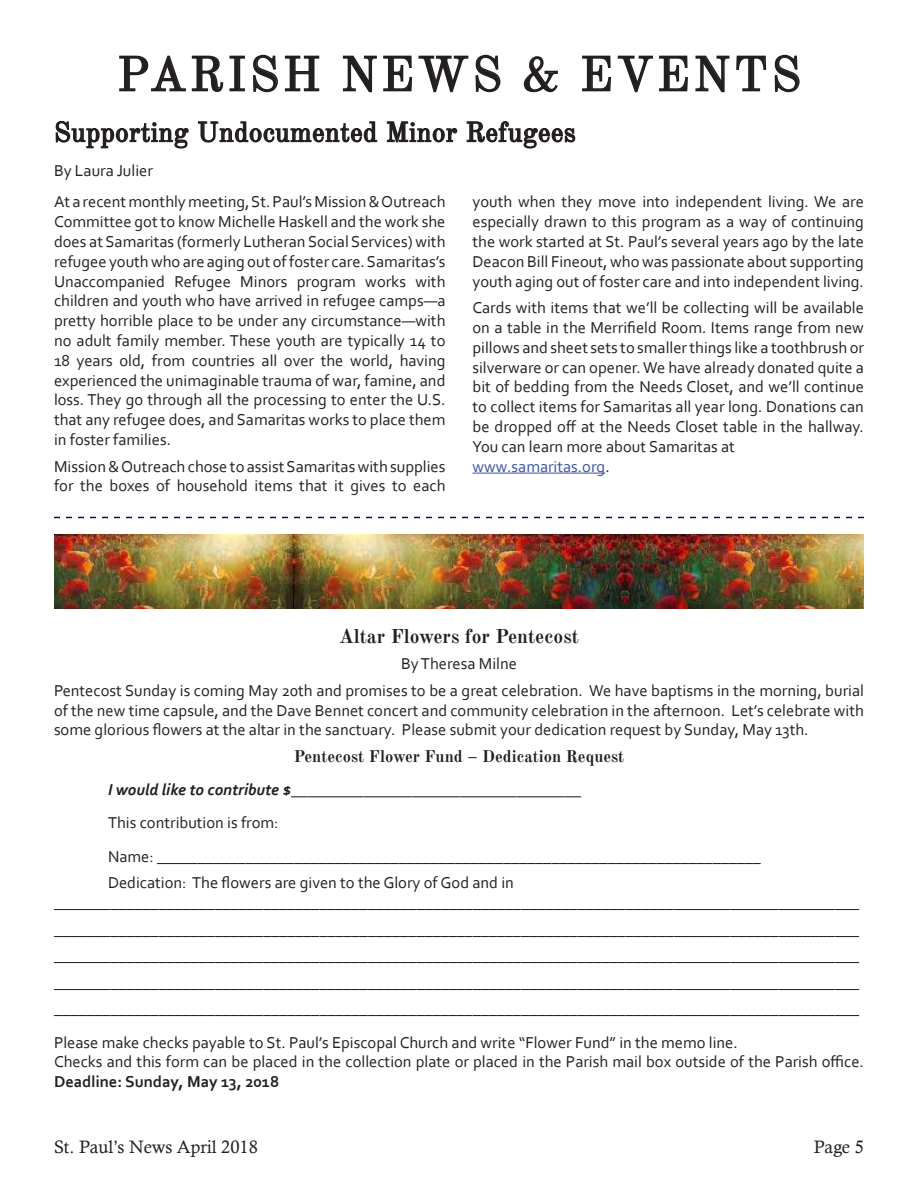
<style>
.page{position:relative;width:918px;height:1188px;background:#fff}
.page>*{position:absolute;margin:0;border:0;box-sizing:border-box;transform-origin:0 0}
.t1{font:48px "Old Standard TT";letter-spacing:.07em;color:#231f20}
.t2{font:27px "Old Standard TT";letter-spacing:.02em;color:#231f20}
.Paragraph_Style_2{font:700 19.5px "Old Standard TT";color:#231f20}
.t3{font:18px "Calisto";color:#231f20}
.Paragraph_Style_2-2{font:16.5px/19.8px "Corbel";color:#231f20;text-align:justify}
.Paragraph_Style_2-3{font:italic 700 16.5px "Corbel";color:#231f20}
.Paragraph_Style_2-4{font:700 16.5px "Old Standard TT";color:#231f20}
.Paragraph_Style_2-5{font:16.5px "Corbel";color:#3953a4}
.s1{color:#231f20}
.s2{font-weight:700}
</style>
<div class="page">
<svg style="left:119px;top:55px;width:126px;height:37px"></svg>
<svg style="left:253px;top:54px;width:67px;height:39px"></svg>
<svg style="left:342px;top:55px;width:127px;height:38px"></svg>
<svg style="left:475px;top:54px;width:26px;height:39px"></svg>
<svg style="left:523px;top:56px;width:35px;height:37px"></svg>
<svg style="left:582px;top:55px;width:106px;height:38px"></svg>
<svg style="left:695px;top:55px;width:35px;height:38px"></svg>
<svg style="left:736px;top:55px;width:31px;height:37px"></svg>
<svg style="left:774px;top:54px;width:26px;height:39px"></svg>
<svg style="left:55px;top:120px;width:134px;height:29px"></svg>
<svg style="left:197px;top:121px;width:181px;height:22px"></svg>
<svg style="left:386px;top:121px;width:72px;height:22px"></svg>
<svg style="left:466px;top:121px;width:110px;height:28px"></svg>
<hr style="left:472px;top:473px;width:133px;height:1px;background:#3953a4">
<img style="left:54px;top:535px;width:810px;height:74px">
<svg style="left:54px;top:517px;width:810px;height:1px"></svg>
<p class="t1" style="left:117px;top:45px;width:685px">PARISH NEWS &amp; EVENTS</p>
<p class="t2" style="left:54px;top:116px;width:523px">Supporting Undocumented Minor Refugees</p>
<p class="Paragraph_Style_2-2" style="left:54px;top:161px;width:100px">By Laura Julier</p>
<p class="Paragraph_Style_2-2" style="left:54px;top:192px;width:393px">At a recent monthly meeting, St. Paul’s Mission &amp; Outreach Committee got to know Michelle Haskell and the work she does at Samaritas (formerly Lutheran Social Services) with refugee youth who are aging out of foster care. Samaritas’s Unaccompanied Refugee Minors program works with children and youth who have arrived in refugee camps—a pretty horrible place to be under any circumstance—with no adult family member. These youth are typically 14 to 18 years old, from countries all over the world, having experienced the unimaginable trauma of war, famine, and loss. They go through all the processing to enter the U.S. that any refugee does, and Samaritas works to place them in foster families.</p>
<p class="Paragraph_Style_2-2" style="left:54px;top:456px;width:393px">Mission &amp; Outreach chose to assist Samaritas with supplies for the boxes of household items that it gives to each</p>
<p class="Paragraph_Style_2-2" style="left:472px;top:192px;width:393px">youth when they move into independent living. We are especially drawn to this program as a way of continuing the work started at St. Paul’s several years ago by the late Deacon Bill Fineout, who was passionate about supporting youth aging out of foster care and into independent living.</p>
<p class="Paragraph_Style_2-2" style="left:472px;top:297px;width:393px">Cards with items that we’ll be collecting will be available on a table in the Merrifield Room. Items range from new pillows and sheet sets to smaller things like a toothbrush or silverware or can opener. We have already donated quite a bit of bedding from the Needs Closet, and we’ll continue to collect items for Samaritas all year long. Donations can be dropped off at the Needs Closet table in the hallway.<br>You can learn more about Samaritas at</p>
<p class="Paragraph_Style_2-5" style="left:472px;top:456px;width:139px">www.samaritas.org<span class="s1">.</span></p>
<p class="Paragraph_Style_2" style="left:339px;top:624px;width:241px">Altar Flowers for Pentecost</p>
<p class="Paragraph_Style_2-2" style="left:401px;top:653px;width:117px">By Theresa Milne</p>
<p class="Paragraph_Style_2-2" style="left:54px;top:680px;width:811px">Pentecost Sunday is coming May 20th and promises to be a great celebration. We have baptisms in the morning, burial of the new time capsule, and the Dave Bennet concert and community celebration in the afternoon. Let’s celebrate with some glorious flowers at the altar in the sanctuary. Please submit your dedication request by Sunday, May 13th.</p>
<p class="Paragraph_Style_2-4" style="left:294px;top:746px;width:332px">Pentecost Flower Fund – Dedication Request</p>
<p class="Paragraph_Style_2-3" style="left:108px;top:779px;width:475px">I would like to contribute $____________________________________</p>
<p class="Paragraph_Style_2-2" style="left:108px;top:813px;width:172px">This contribution is from:</p>
<p class="Paragraph_Style_2-2" style="left:108px;top:846px;width:655px">Name: ___________________________________________________________________________</p>
<p class="Paragraph_Style_2-2" style="left:108px;top:873px;width:407px">Dedication: The flowers are given to the Glory of God and in</p>
<p class="Paragraph_Style_2-2" style="left:54px;top:892px;width:807px">____________________________________________________________________________________________________</p>
<p class="Paragraph_Style_2-2" style="left:54px;top:919px;width:807px">____________________________________________________________________________________________________</p>
<p class="Paragraph_Style_2-2" style="left:54px;top:945px;width:807px">____________________________________________________________________________________________________</p>
<p class="Paragraph_Style_2-2" style="left:54px;top:972px;width:807px">____________________________________________________________________________________________________</p>
<p class="Paragraph_Style_2-2" style="left:54px;top:999px;width:807px">____________________________________________________________________________________________________</p>
<p class="Paragraph_Style_2-2" style="left:54px;top:1032px;width:685px">Please make checks payable to St. Paul’s Episcopal Church and write “Flower Fund” in the memo line.</p>
<p class="Paragraph_Style_2-2" style="left:54px;top:1052px;width:811px">Checks and this form can be placed in the collection plate or placed in the Parish mail box outside of the Parish office.<br><span class="s2">Deadline: Sunday, May 13, 2018</span></p>
<p class="t3" style="left:54px;top:1136px;width:205px">St. Paul’s News April 2018</p>
<p class="t3" style="left:814px;top:1136px;width:52px">Page 5</p>
</div>
